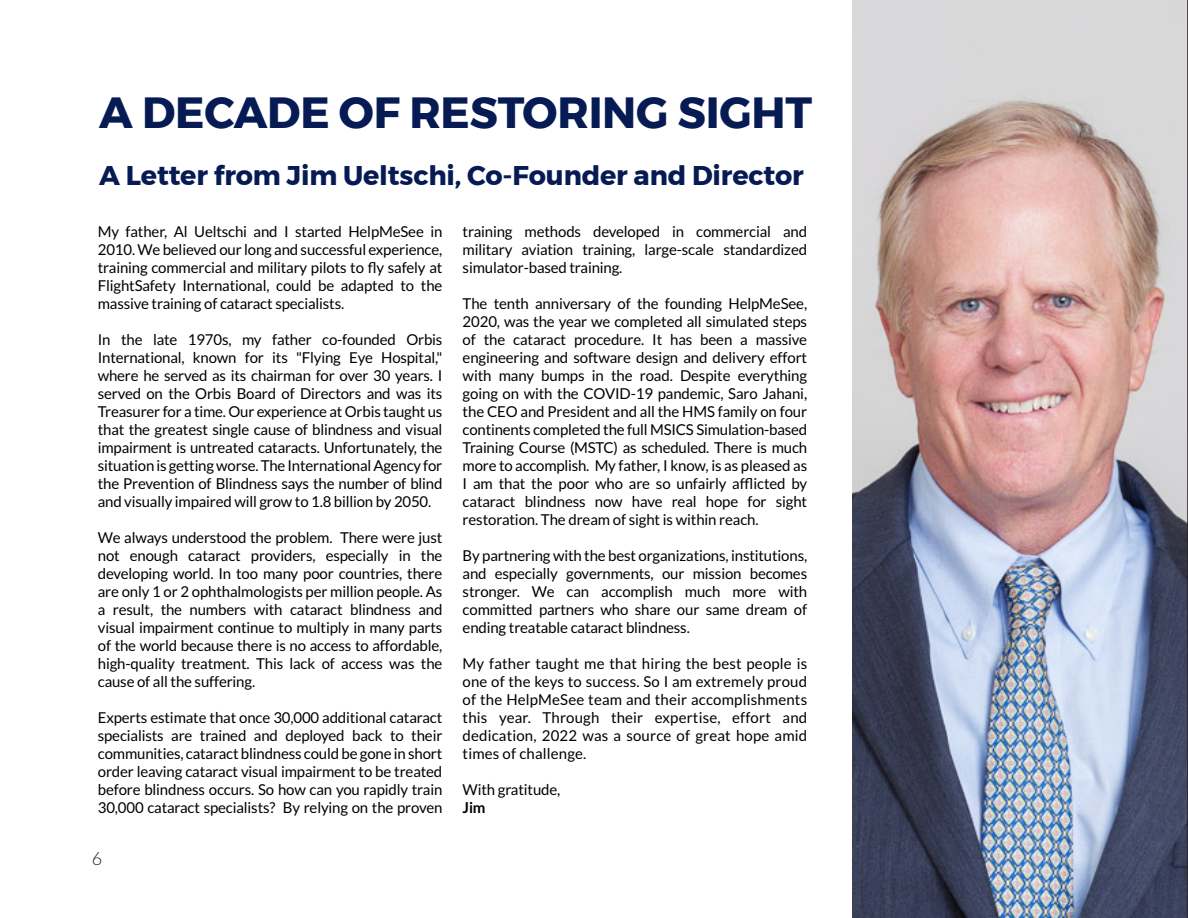
<style>
.page{position:relative;width:1188px;height:918px;background:#fff}
.page>*{position:absolute;margin:0;border:0;box-sizing:border-box;transform-origin:0 0}
.t1{font:700 43.5px "Montserrat";letter-spacing:-.005em;color:#061b53}
.t2{font:700 27px "Montserrat";letter-spacing:-.005em;color:#061b53}
.t3{font:300 18px "Lato";color:#231f20}
.t4{font:15px/18px "Lato";letter-spacing:-.01em;color:#000;text-align:justify}
.t5{font:700 15px "Lato";color:#000}
</style>
<div class="page">
<img style="left:852px;top:0;width:335px;height:918px">
<hr style="left:1187px;top:0;width:1px;height:918px;background:#231f20">
<h1 class="t1" style="left:99px;top:78px;width:714px">A DECADE OF RESTORING SIGHT</h1>
<h2 class="t2" style="left:99px;top:154px;width:706px">A Letter from Jim Ueltschi, Co-Founder and Director</h2>
<p class="t4" style="left:98px;top:222px;width:346px">My father, Al Ueltschi and I started HelpMeSee in 2010. We believed our long and successful experience, training commercial and military pilots to fly safely at FlightSafety International, could be adapted to the massive training of cataract specialists.</p>
<p class="t4" style="left:98px;top:330px;width:346px">In the late 1970s, my father co-founded Orbis International, known for its "Flying Eye Hospital," where he served as its chairman for over 30 years. I served on the Orbis Board of Directors and was its Treasurer for a time. Our experience at Orbis taught us that the greatest single cause of blindness and visual impairment is untreated cataracts. Unfortunately, the situation is getting worse. The International Agency for the Prevention of Blindness says the number of blind and visually impaired will grow to 1.8 billion by 2050.</p>
<p class="t4" style="left:98px;top:528px;width:346px">We always understood the problem. There were just not enough cataract providers, especially in the developing world. In too many poor countries, there are only 1 or 2 ophthalmologists per million people. As a result, the numbers with cataract blindness and visual impairment continue to multiply in many parts of the world because there is no access to affordable, high-quality treatment. This lack of access was the cause of all the suffering.</p>
<p class="t4" style="left:98px;top:708px;width:346px">Experts estimate that once 30,000 additional cataract specialists are trained and deployed back to their communities, cataract blindness could be gone in short order leaving cataract visual impairment to be treated before blindness occurs. So how can you rapidly train 30,000 cataract specialists? By relying on the proven</p>
<p class="t4" style="left:463px;top:222px;width:346px">training methods developed in commercial and military aviation training, large-scale standardized simulator-based training.</p>
<p class="t4" style="left:463px;top:294px;width:346px">The tenth anniversary of the founding HelpMeSee, 2020, was the year we completed all simulated steps of the cataract procedure. It has been a massive engineering and software design and delivery effort with many bumps in the road. Despite everything going on with the COVID-19 pandemic, Saro Jahani, the CEO and President and all the HMS family on four continents completed the full MSICS Simulation-based Training Course (MSTC) as scheduled. There is much more to accomplish. My father, I know, is as pleased as I am that the poor who are so unfairly afflicted by cataract blindness now have real hope for sight restoration. The dream of sight is within reach.</p>
<p class="t4" style="left:463px;top:546px;width:346px">By partnering with the best organizations, institutions, and especially governments, our mission becomes stronger. We can accomplish much more with committed partners who share our same dream of ending treatable cataract blindness.</p>
<p class="t4" style="left:463px;top:654px;width:346px">My father taught me that hiring the best people is one of the keys to success. So I am extremely proud of the HelpMeSee team and their accomplishments this year. Through their expertise, effort and dedication, 2022 was a source of great hope amid times of challenge.</p>
<p class="t4" style="left:463px;top:780px;width:99px">With gratitude,</p>
<p class="t5" style="left:463px;top:799px;width:24px">Jim</p>
<p class="t3" style="left:92px;top:849px;width:12px">6</p>
</div>
